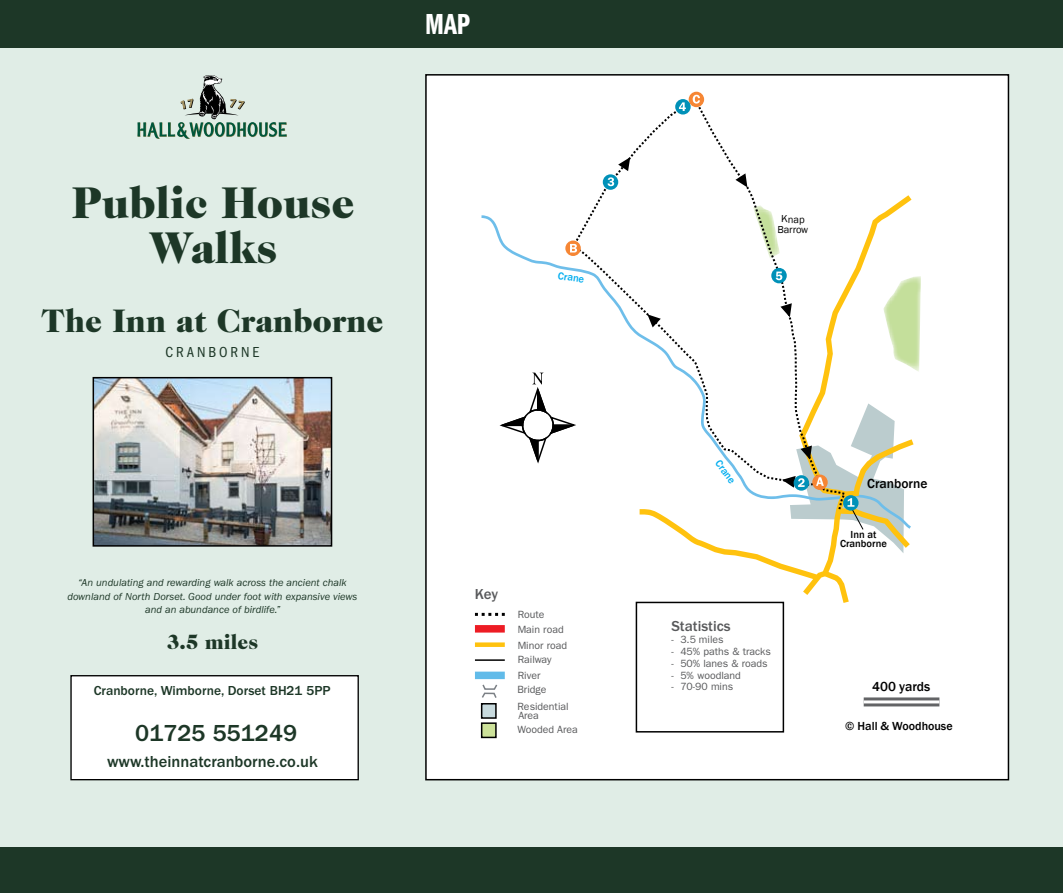
<style>
.page{position:relative;width:1063px;height:893px;background:#fff}
.page>*{position:absolute;margin:0;border:0;box-sizing:border-box;transform-origin:0 0}
.t1{font:900 45px/45px "Caslon 224 Std";color:#1d3727;text-align:center}
.t2{font:900 33px "Caslon 224 Std";color:#1d3727}
.t3{font:30px "ITC Franklin Gothic Std Dm Cp";color:#fff}
.t4{font:500 24px "ITC Franklin Gothic Std";color:#1d3727}
.t5{font:900 21px "Caslon 224 Std";color:#1d3727}
.t6{font:500 16.5px "ITC Franklin Gothic Std";color:#1d3727}
.t7{font:500 15px "ITC Franklin Gothic Std";color:#58595b}
.t8{font:condensed 15px "ITC Franklin Gothic Std";letter-spacing:.2em;color:#1d3727}
.t9{font:500 13.5px "ITC Franklin Gothic Std";color:#1d3727}
.t10{font:500 13.5px "Franklin Gothic";color:#000}
.t11{font:500 12px "Franklin Gothic";color:#000}
.t12{font:italic 10.5px/13.5px "ITC Franklin Gothic Std";color:#1d3727;text-align:center}
.t13{font:10.5px/15.6px "ITC Franklin Gothic Std";color:#58595b}
.t14{font:500 10.5px/9px "Franklin Gothic";color:#000;text-align:center}
.t15{font:10.5px/10.5px "Franklin Gothic";color:#000;text-align:center}
.t16{font:500 10.5px "Franklin Gothic";color:#00adef}
</style>
<div class="page">
<div style="left:0;top:45px;width:1063px;height:807px;background:#e0ede6"></div>
<div style="left:0;top:0;width:1063px;height:47px;background:#1d3727"></div>
<div style="left:0;top:847px;width:1063px;height:46px;background:#1d3727"></div>
<img style="left:96px;top:380px;width:233px;height:164px">
<div style="left:93px;top:377px;width:239px;height:170px;border:2px solid #000"></div>
<div style="left:71px;top:676px;width:287px;height:104px;background:#fff"></div>
<div style="left:70px;top:675px;width:289px;height:105px;border:1px solid #000"></div>
<svg style="left:137px;top:75px;width:150px;height:64px"></svg>
<div style="left:426px;top:75px;width:582px;height:705px;background:#fff"></div>
<img style="left:914px;top:276px;width:7px;height:96px">
<svg style="left:500px;top:373px;width:72px;height:91px"></svg>
<svg style="left:572px;top:100px;width:181px;height:327px"></svg>
<svg style="left:618px;top:157px;width:12px;height:14px"></svg>
<svg style="left:735px;top:173px;width:12px;height:14px"></svg>
<div style="left:475px;top:625px;width:30px;height:8px;background:#ed1c24"></div>
<div style="left:475px;top:642px;width:30px;height:5px;background:#ffc20e"></div>
<div style="left:475px;top:672px;width:30px;height:7px;background:#61bbe9"></div>
<hr style="left:475px;top:659px;width:30px;height:2px;background:#000">
<svg style="left:475px;top:613px;width:30px;height:3px"></svg>
<svg style="left:482px;top:684px;width:16px;height:14px"></svg>
<div style="left:482px;top:704px;width:14px;height:14px;background:#c8dade"></div>
<div style="left:481px;top:703px;width:16px;height:16px;border:2px solid #000"></div>
<div style="left:482px;top:723px;width:14px;height:14px;background:#cde29a"></div>
<div style="left:481px;top:722px;width:16px;height:16px;border:2px solid #000"></div>
<svg style="left:565px;top:241px;width:16px;height:15px"></svg>
<svg style="left:570px;top:244px;width:7px;height:8px"></svg>
<div style="left:689px;top:92px;width:15px;height:15px;background:#f68634;border-radius:50%"></div>
<svg style="left:693px;top:95px;width:7px;height:9px"></svg>
<svg style="left:603px;top:174px;width:15px;height:16px"></svg>
<svg style="left:607px;top:177px;width:7px;height:9px"></svg>
<svg style="left:675px;top:99px;width:16px;height:16px"></svg>
<svg style="left:679px;top:102px;width:7px;height:9px"></svg>
<svg style="left:864px;top:697px;width:75px;height:9px"></svg>
<hr style="left:864px;top:700px;width:75px;height:3px;background:#fff">
<svg style="left:640px;top:195px;width:274px;height:408px"></svg>
<div style="left:636px;top:602px;width:148px;height:130px;border:2px solid #000"></div>
<p class="t3" style="left:425px;top:8px;width:46px">MAP</p>
<p class="t1" style="left:72px;top:180px;width:284px">Public House<br>Walks</p>
<p class="t2" style="left:41px;top:302px;width:344px">The Inn at Cranborne</p>
<p class="t8" style="left:165px;top:343px;width:96px">CRANBORNE</p>
<p class="t16" style="left:559px;top:269px;width:28px;rotate:9deg">Crane</p>
<p class="t12" style="left:67px;top:576px;width:292px">“An undulating and rewarding walk across the ancient chalk downland of North Dorset. Good under foot with expansive views and an abundance of birdlife.”</p>
<p class="t5" style="left:167px;top:629px;width:93px">3.5 miles</p>
<p class="t9" style="left:94px;top:683px;width:238px">Cranborne, Wimborne, Dorset BH21 5PP</p>
<p class="t4" style="left:135px;top:720px;width:163px">01725 551249</p>
<p class="t6" style="left:107px;top:752px;width:212px">www.theinnatcranborne.co.uk</p>
<p class="t7" style="left:475px;top:586px;width:25px">Key</p>
<p class="t13" style="left:518px;top:606px;width:51px">Route<br>Main road<br>Minor road</p>
<p class="t13" style="left:518px;top:652px;width:35px">Railway<br>River</p>
<p class="t13" style="left:517px;top:682px;width:53px;line-height:16.4px">Bridge<br>Residential</p>
<p class="t13" style="left:518px;top:709px;width:62px;line-height:14px">Area<br>Wooded Area</p>
<p class="t15" style="left:778px;top:214px;width:32px;rotate:1deg">Knap<br>Barrow</p>
<p class="t16" style="left:723px;top:457px;width:28px;rotate:54deg">Crane</p>
<p class="t7" style="left:671px;top:617px;width:61px">Statistics</p>
<p class="t13" style="left:671px;top:632px;width:54px">- miles</p>
<p class="t13" style="left:671px;top:644px;width:101px">- 45% paths &amp; tracks</p>
<p class="t13" style="left:671px;top:656px;width:98px">- 50% lanes &amp; roads</p>
<p class="t13" style="left:671px;top:667px;width:71px">- 5% woodland</p>
<p class="t13" style="left:671px;top:679px;width:63px">- 70-90 mins</p>
<p class="t13" style="left:680px;top:632px;width:17px">3.5</p>
<p class="t10" style="left:867px;top:475px;width:62px">Cranborne</p>
<p class="t14" style="left:840px;top:530px;width:48px">Inn at<br>Cranborne</p>
<p class="t10" style="left:872px;top:678px;width:60px">400 yards</p>
<p class="t11" style="left:845px;top:719px;width:109px">© Hall &amp; Woodhouse</p>
</div>
